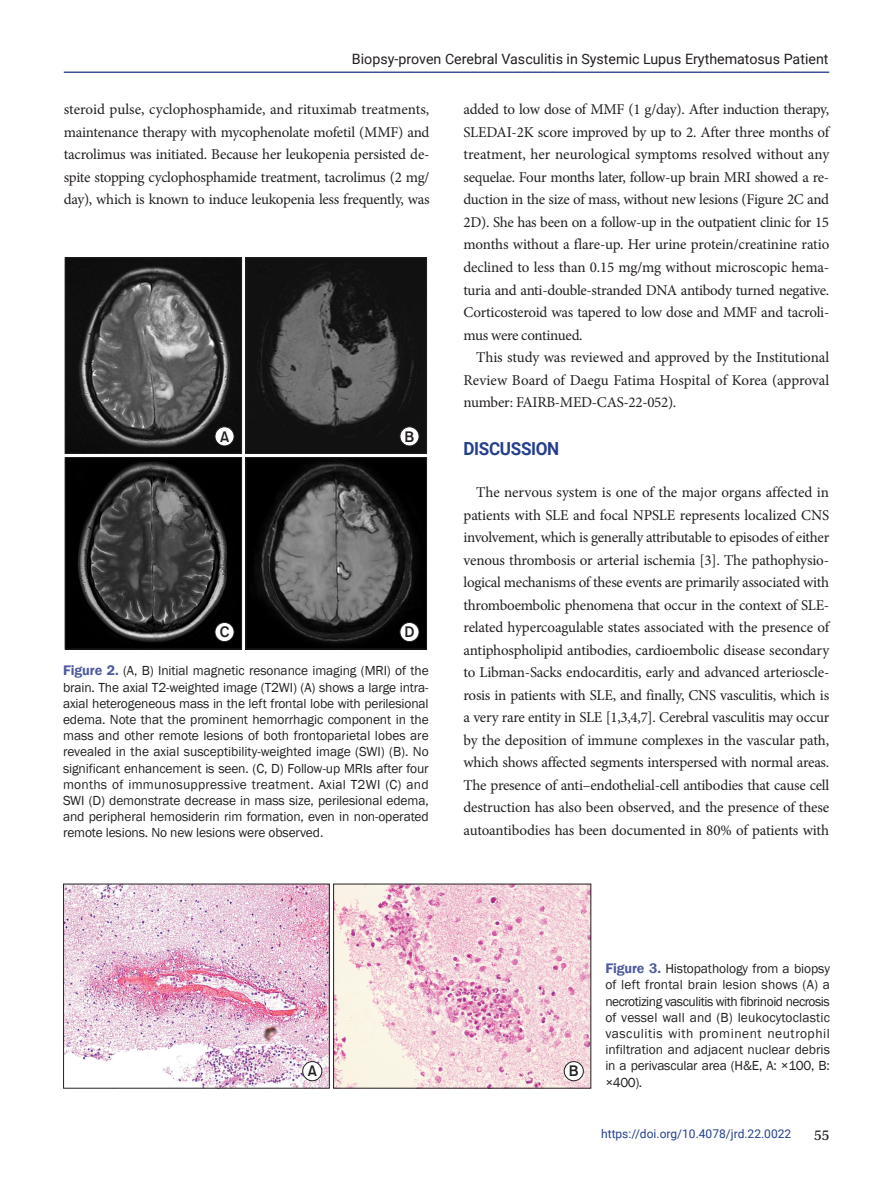
<style>
.page{position:relative;width:893px;height:1191px;background:#fff}
.page>*{position:absolute;margin:0;border:0;box-sizing:border-box;transform-origin:0 0}
.t1{font:700 18px "Roboto";letter-spacing:-.02em;color:#253f8e;scale:.95 1}
.t2{font:15px/22.5px "Minion Pro";letter-spacing:-.015em;color:#231f20;text-align:justify}
.t3{font:15px "Gothic 725 BT Bold A";color:#231f20}
.t4{font:15px "Utopia Std Capt";color:#231f20}
.t5{font:14.25px "Roboto";color:#231f20}
.t6{font:13.5px/16.2px "Franklin Gothic";letter-spacing:-.01em;color:#231f20;text-align:justify}
.t7{font:12px "Roboto";color:#253f8e}
.s1{font-weight:600;font-size:14.25px;color:#4d5a9e}
</style>
<div class="page">
<hr style="left:64px;top:71px;width:765px;height:2px;background:#3f5199">
<svg style="left:65px;top:257px;width:362px;height:392px;background:#383838"></svg>
<svg style="left:63px;top:883px;width:528px;height:205px;background:#e7c8d5"></svg>
<div style="left:303px;top:1061px;width:19px;height:19px;background:#fff;border-radius:50%"></div>
<div style="left:302px;top:1061px;width:20px;height:20px;border:1px solid #231f20;border-radius:50%"></div>
<div style="left:564px;top:1061px;width:19px;height:19px;background:#fff;border-radius:50%"></div>
<div style="left:564px;top:1061px;width:20px;height:20px;border:1px solid #231f20;border-radius:50%"></div>
<p class="t5" style="left:352px;top:49px;width:478px">Biopsy-proven Cerebral Vasculitis in Systemic Lupus Erythematosus Patient</p>
<p class="t2" style="left:64px;top:98px;width:367px">steroid pulse, cyclophosphamide, and rituximab treatments, maintenance therapy with mycophenolate mofetil (MMF) and tacrolimus was initiated. Because her leukopenia persisted de&shy;spite stopping cyclophosphamide treatment, tacrolimus (2 mg/ day), which is known to induce leukopenia less frequently, was</p>
<p class="t2" style="left:463px;top:98px;width:367px">added to low dose of MMF (1 g/day). After induction therapy, SLEDAI-2K score improved by up to 2. After three months of treatment, her neurological symptoms resolved without any sequelae. Four months later, follow-up brain MRI showed a re&shy;duction in the size of mass, without new lesions (Figure 2C and 2D). She has been on a follow-up in the outpatient clinic for 15 months without a flare-up. Her urine protein/creatinine ratio declined to less than 0.15 mg/mg without microscopic hema&shy;turia and anti-double-stranded DNA antibody turned negative.<br>Corticosteroid was tapered to low dose and MMF and tacroli&shy;mus were continued.</p>
<p class="t2" style="left:463px;top:346px;width:367px;text-indent:13px">This study was reviewed and approved by the Institutional Review Board of Daegu Fatima Hospital of Korea (approval number: FAIRB-MED-CAS-22-052).</p>
<p class="t1" style="left:463px;top:436px;width:102px">DISCUSSION</p>
<p class="t2" style="left:463px;top:481px;width:367px;text-indent:13px">The nervous system is one of the major organs affected in patients with SLE and focal NPSLE represents localized CNS involvement, which is generally attributable to episodes of either venous thrombosis or arterial ischemia [3]. The pathophysio&shy;logical mechanisms of these events are primarily associated with thromboembolic phenomena that occur in the context of SLE&shy;related hypercoagulable states associated with the presence of antiphospholipid antibodies, cardioembolic disease secondary to Libman-Sacks endocarditis, early and advanced arterioscle&shy;rosis in patients with SLE, and finally, CNS vasculitis, which is a very rare entity in SLE [1,3,4,7]. Cerebral vasculitis may occur by the deposition of immune complexes in the vascular path, which shows affected segments interspersed with normal areas.<br>The presence of anti–endothelial-cell antibodies that cause cell destruction has also been observed, and the presence of these autoantibodies has been documented in 80% of patients with</p>
<p class="t3" style="left:220px;top:428px;width:11px">A</p>
<p class="t3" style="left:405px;top:428px;width:11px">B</p>
<p class="t3" style="left:220px;top:623px;width:11px">C</p>
<p class="t3" style="left:405px;top:623px;width:12px">D</p>
<p class="t6" style="left:63px;top:662px;width:367px"><span class="s1">Figure 2.</span> (A, B) Initial magnetic resonance imaging (MRI) of the brain. The axial T2-weighted image (T2WI) (A) shows a large intra&shy;axial heterogeneous mass in the left frontal lobe with perilesional edema. Note that the prominent hemorrhagic component in the mass and other remote lesions of both frontoparietal lobes are revealed in the axial susceptibility-weighted image (SWI) (B). No significant enhancement is seen. (C, D) Follow-up MRIs after four months of immunosuppressive treatment. Axial T2WI (C) and SWI (D) demonstrate decrease in mass size, perilesional edema, and peripheral hemosiderin rim formation, even in non-operated remote lesions. No new lesions were observed.</p>
<p class="t3" style="left:308px;top:1062px;width:11px">A</p>
<p class="t3" style="left:569px;top:1062px;width:11px">B</p>
<p class="t6" style="left:605px;top:960px;width:226px"><span class="s1">Figure 3.</span> Histopathology from a biopsy of left frontal brain lesion shows (A) a necrotizing vasculitis with fibrinoid necrosis of vessel wall and (B) leukocytoclastic vasculitis with prominent neutrophil infiltration and adjacent nuclear debris in a perivascular area (H&amp;E, A: ×100, B: ×400).</p>
<p class="t7" style="left:601px;top:1125px;width:192px">https://doi.org/10.4078/jrd.22.0022</p>
<p class="t4" style="left:814px;top:1126px;width:17px">55</p>
</div>
